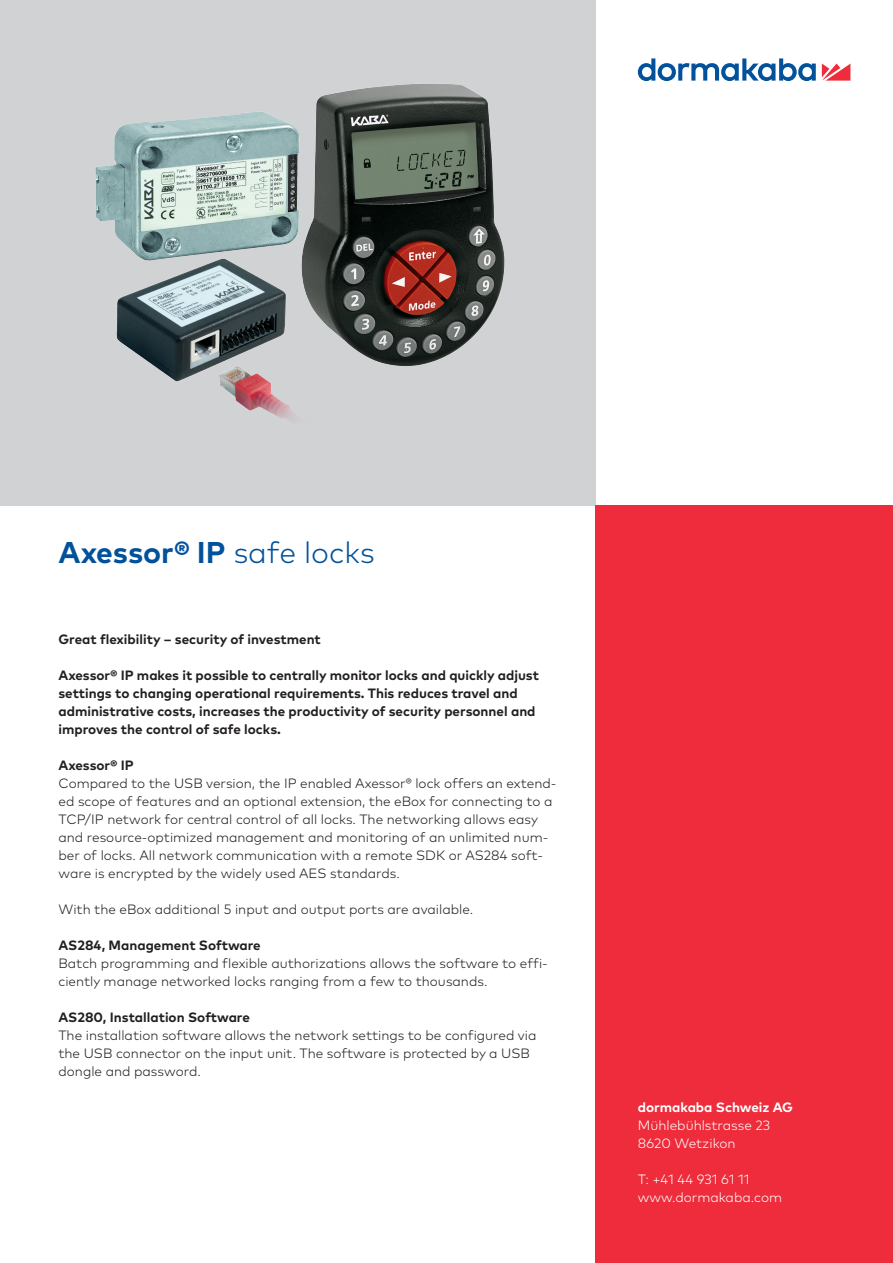
<style>
.page{position:relative;width:893px;height:1263px;background:#fff}
.page>*{position:absolute;margin:0;border:0;box-sizing:border-box;transform-origin:0 0}
.Title_blue_20pt_24pt{font:700 30px "Mark Pro";color:#01519b}
.Body_Text_9pt_12pt{font:300 13.5px/18px "Mark Pro";color:#231f20}
.Lead_9pt_12pt{font:700 13.5px/18px "Mark Pro";color:#231f20}
.Body_Text_9pt_12pt-2{font:300 13.5px "Mark Pro";color:#fff}
.Descriptor_bold_blac{font:700 13.5px "Mark Pro";color:#231f20}
.Body_Text_9pt_12pt-3{font:700 13.5px "Mark Pro";color:#fff}
.s1{font-weight:300}
</style>
<div class="page">
<div style="left:0;top:0;width:595px;height:505px;background:#d1d2d4"></div>
<img style="left:95px;top:84px;width:410px;height:335px">
<svg style="left:822px;top:64px;width:28px;height:17px"></svg>
<svg style="left:638px;top:58px;width:178px;height:23px"></svg>
<div style="left:595px;top:505px;width:298px;height:758px;background:#ee2c3b"></div>
<p class="Title_blue_20pt_24pt" style="left:59px;top:529px;width:318px">Axessor® IP <span class="s1">safe locks</span></p>
<p class="Descriptor_bold_blac" style="left:58px;top:628px;width:264px">Great flexibility – security of investment</p>
<p class="Lead_9pt_12pt" style="left:58px;top:665px;width:482px">Axessor® IP makes it possible to centrally monitor locks and quickly adjust settings to changing operational requirements. This reduces travel and administrative costs, increases the productivity of security personnel and improves the control of safe locks.</p>
<p class="Lead_9pt_12pt" style="left:58px;top:755px;width:77px">Axessor® IP</p>
<p class="Body_Text_9pt_12pt" style="left:58px;top:773px;width:499px">Compared to the USB version, the IP enabled Axessor® lock offers an extend&shy;ed scope of features and an optional extension, the eBox for connecting to a TCP/IP network for central control of all locks. The networking allows easy and resource-optimized management and monitoring of an unlimited num&shy;ber of locks. All network communication with a remote SDK or AS284 soft&shy;ware is encrypted by the widely used AES standards.</p>
<p class="Body_Text_9pt_12pt" style="left:58px;top:899px;width:416px">With the eBox additional 5 input and output ports are available.</p>
<p class="Lead_9pt_12pt" style="left:58px;top:935px;width:204px">AS284, Management Software</p>
<p class="Body_Text_9pt_12pt" style="left:58px;top:953px;width:491px">Batch programming and flexible authorizations allows the software to effi&shy;ciently manage networked locks ranging from a few to thousands.</p>
<p class="Lead_9pt_12pt" style="left:58px;top:1007px;width:193px">AS280, Installation Software</p>
<p class="Body_Text_9pt_12pt" style="left:58px;top:1025px;width:479px">The installation software allows the network settings to be configured via the USB connector on the input unit. The software is protected by a USB dongle and password.</p>
<p class="Body_Text_9pt_12pt-3" style="left:638px;top:1096px;width:157px">dormakaba Schweiz AG</p>
<p class="Body_Text_9pt_12pt-2" style="left:638px;top:1115px;width:134px">Mühlebühlstrasse 23</p>
<p class="Body_Text_9pt_12pt-2" style="left:638px;top:1133px;width:99px">8620 Wetzikon</p>
<p class="Body_Text_9pt_12pt-2" style="left:638px;top:1169px;width:113px">T: +41 44 931 61 11</p>
<p class="Body_Text_9pt_12pt-2" style="left:638px;top:1187px;width:146px">www.dormakaba.com</p>
</div>
